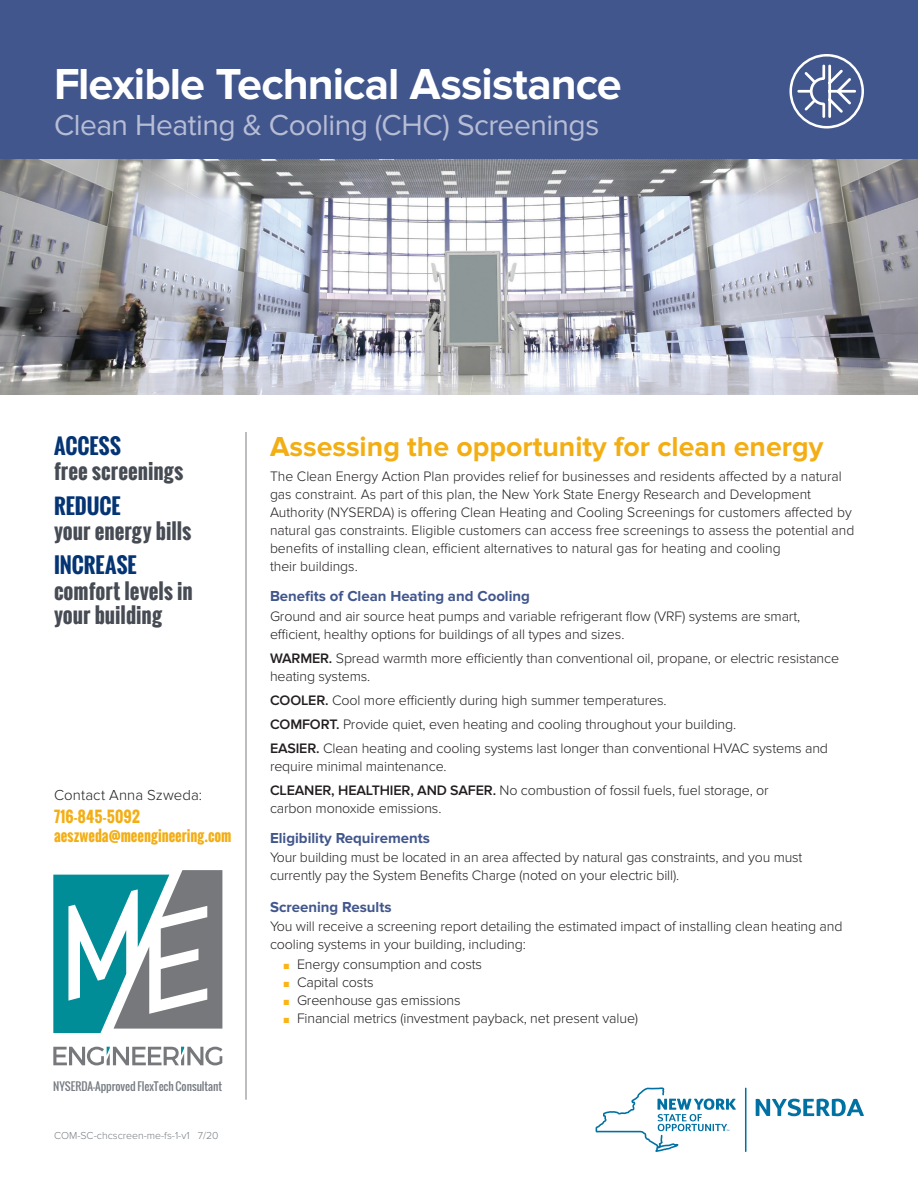
<style>
.page{position:relative;width:918px;height:1188px;background:#fff}
.page>*{position:absolute;margin:0;border:0;box-sizing:border-box;transform-origin:0 0}
.t1{font:700 45px "Proxima Nova";letter-spacing:-.02em;color:#fff}
.t2{font:30px "Proxima Nova";letter-spacing:-.015em;color:#b8bdd6}
.t3{font:700 28.5px "Proxima Nova";color:#f3ae14}
.t4{font:700 21px/24px "Oswald";color:#464b54}
.t5{font:700 21px "Oswald";letter-spacing:.005em;color:#053474}
.t6{font:700 15px "Proxima Nova";color:#41568c}
.t7{font:700 15px/19.5px "Oswald";letter-spacing:.005em;color:#f3ae14}
.t8{font:300 15px "Proxima Nova";letter-spacing:.005em;color:#231f20}
.t9{font:300 14.25px/18px "Proxima Nova";letter-spacing:-.01em;color:#231f20}
.t10{font:300 14.25px "Proxima Nova";letter-spacing:-.01em;color:#201f1f}
.t11{font:11.1px "Oswald";letter-spacing:-.005em;color:#787d83}
.t12{font:300 10.5px "Proxima Nova";color:#787d83}
.s1{font-weight:600}
.s2{font-weight:400;font-size:9px;color:#fbb416}
</style>
<div class="page">
<div style="left:0;top:0;width:918px;height:160px;background:#41568c"></div>
<img style="left:0;top:159px;width:918px;height:236px">
<hr style="left:246px;top:432px;width:1px;height:668px;background:#787d83">
<svg style="left:756px;top:1099px;width:108px;height:17px"></svg>
<hr style="left:745px;top:1088px;width:1px;height:64px;background:#0071a2">
<svg style="left:596px;top:1087px;width:140px;height:65px"></svg>
<svg style="left:789px;top:54px;width:75px;height:75px"></svg>
<svg style="left:53px;top:1047px;width:169px;height:18px"></svg>
<svg style="left:53px;top:870px;width:169px;height:163px"></svg>
<h1 class="t1" style="left:54px;top:58px;width:569px">Flexible Technical Assistance</h1>
<h2 class="t2" style="left:54px;top:108px;width:547px">Clean Heating &amp; Cooling (CHC) Screenings</h2>
<h3 class="t5" style="left:54px;top:430px;width:68px">ACCESS</h3>
<h3 class="t4" style="left:54px;top:460px;width:131px">free screenings</h3>
<h3 class="t5" style="left:54px;top:490px;width:68px">REDUCE</h3>
<h3 class="t4" style="left:54px;top:519px;width:139px">your energy bills</h3>
<h3 class="t5" style="left:54px;top:550px;width:84px">INCREASE</h3>
<h3 class="t4" style="left:54px;top:579px;width:140px">comfort levels in your building</h3>
<p class="t8" style="left:54px;top:787px;width:150px">Contact Anna Szweda:</p>
<p class="t7" style="left:54px;top:807px;width:179px">716-845-5092 aeszweda@meengineering.com</p>
<p class="t11" style="left:53px;top:1078px;width:170px">NYSERDA-Approved FlexTech Consultant</p>
<p class="t12" style="left:54px;top:1130px;width:166px">COM-SC-chcscreen-me-fs-1-v1 7/20</p>
<h3 class="t3" style="left:270px;top:430px;width:555px">Assessing the opportunity for clean energy</h3>
<p class="t9" style="left:270px;top:468px;width:586px">The Clean Energy Action Plan provides relief for businesses and residents affected by a natural gas constraint. As part of this plan, the New York State Energy Research and Development Authority (NYSERDA) is offering Clean Heating and Cooling Screenings for customers affected by natural gas constraints. Eligible customers can access free screenings to assess the potential and benefits of installing clean, efficient alternatives to natural gas for heating and cooling<br>their buildings.</p>
<p class="t6" style="left:270px;top:588px;width:262px">Benefits of Clean Heating and Cooling</p>
<p class="t9" style="left:270px;top:607px;width:532px">Ground and air source heat pumps and variable refrigerant flow (VRF) systems are smart, efficient, healthy options for buildings of all types and sizes.</p>
<p class="t9" style="left:270px;top:649px;width:571px"><span class="s1">WARMER.</span> Spread warmth more efficiently than conventional oil, propane, or electric resistance heating systems.</p>
<p class="t9" style="left:270px;top:688px;width:560px;line-height:24px"><span class="s1">COOLER.</span> Cool more efficiently during high summer temperatures.<br><span class="s1">COMFORT.</span> Provide quiet, even heating and cooling throughout your building.<br><span class="s1">EASIER.</span> Clean heating and cooling systems last longer than conventional HVAC systems and</p>
<p class="t9" style="left:270px;top:754px;width:500px;line-height:24px">require minimal maintenance.<br><span class="s1">CLEANER, HEALTHIER, AND SAFER.</span> No combustion of fossil fuels, fuel storage, or</p>
<p class="t9" style="left:270px;top:799px;width:173px">carbon monoxide emissions.</p>
<p class="t6" style="left:270px;top:829px;width:162px">Eligibility Requirements</p>
<p class="t9" style="left:270px;top:849px;width:534px">Your building must be located in an area affected by natural gas constraints, and you must currently pay the System Benefits Charge (noted on your electric bill).</p>
<p class="t6" style="left:270px;top:898px;width:123px">Screening Results</p>
<p class="t9" style="left:270px;top:918px;width:574px">You will receive a screening report detailing the estimated impact of installing clean heating and cooling systems in your building, including:</p>
<p class="t10" style="left:284px;top:956px;width:200px"><span class="s2">■</span> Energy consumption and costs</p>
<p class="t10" style="left:284px;top:974px;width:92px"><span class="s2">■</span> Capital costs</p>
<p class="t10" style="left:284px;top:992px;width:179px"><span class="s2">■</span> Greenhouse gas emissions</p>
<p class="t10" style="left:284px;top:1010px;width:356px"><span class="s2">■</span> Financial metrics (investment payback, net present value)</p>
</div>
